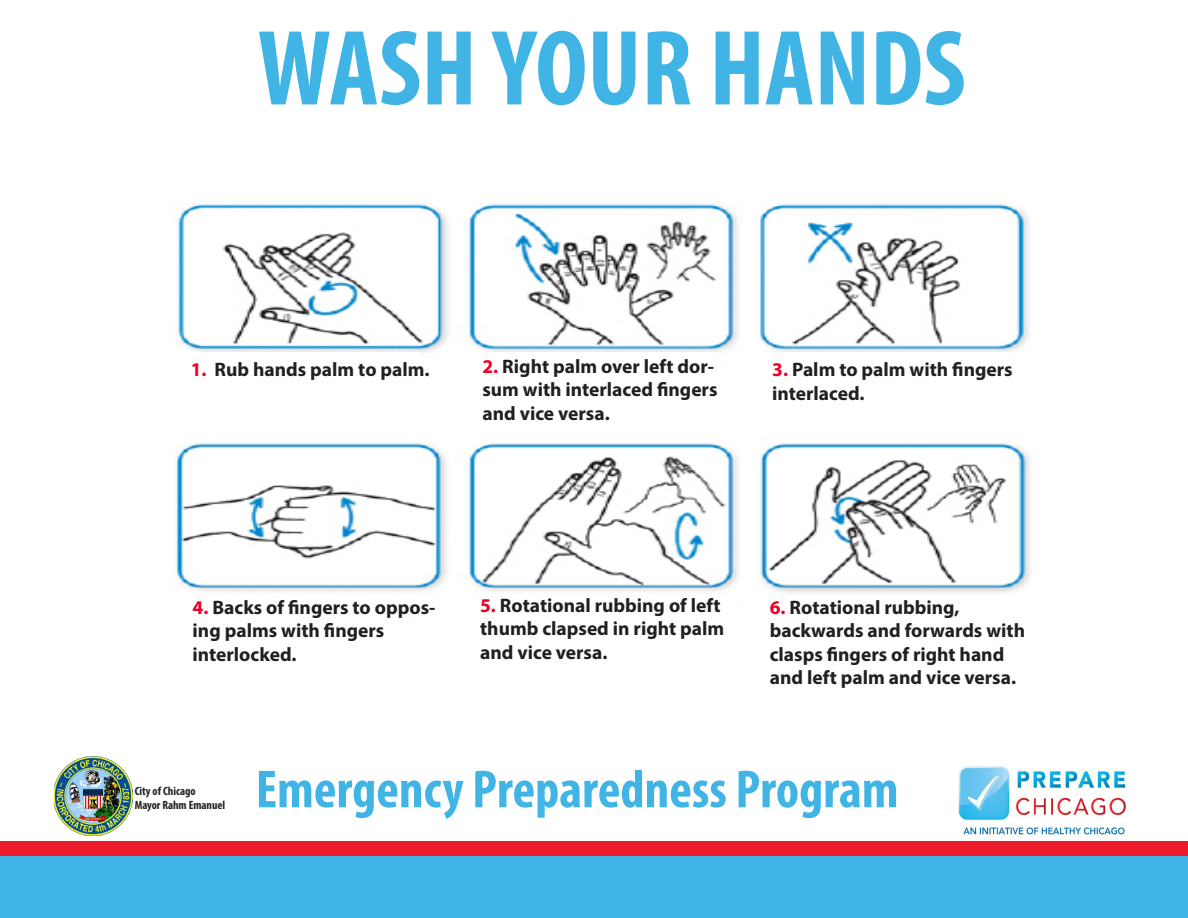
<style>
.page{position:relative;width:1188px;height:918px;background:#fff}
.page>*{position:absolute;margin:0;border:0;box-sizing:border-box;transform-origin:0 0}
.t1{font:700 condensed 108px "Myriad Pro";color:#3fb4e5}
.t2{font:700 condensed 54px "Myriad Pro";color:#3fb4e5}
.t3{font:700 19.5px/23.4px "Myriad Pro";color:#231f20}
.t4{font:700 condensed 12px "Myriad Pro";color:#231f20}
.s1{color:#ef0027}
</style>
<div class="page">
<img style="left:958px;top:766px;width:168px;height:69px">
<div style="left:0;top:842px;width:1188px;height:41px;background:#ec1b2b"></div>
<div style="left:0;top:857px;width:1188px;height:61px;background:#3fb4e5"></div>
<img style="left:54px;top:756px;width:78px;height:79px">
<img style="left:175px;top:204px;width:855px;height:389px">
<div style="left:191px;top:353px;width:228px;height:61px;background:#fff"></div>
<div style="left:473px;top:353px;width:245px;height:61px;background:#fff"></div>
<div style="left:781px;top:353px;width:229px;height:61px;background:#fff"></div>
<p class="t1" style="left:258px;top:1px;width:710px">WASH YOUR HANDS</p>
<p class="t3" style="left:191px;top:358px;width:240px"><span class="s1">1.</span> Rub hands palm to palm.</p>
<p class="t3" style="left:482px;top:354px;width:237px"><span class="s1">2.</span> Right palm over left dor&shy;sum with interlaced fingers and vice versa.</p>
<p class="t3" style="left:772px;top:358px;width:242px"><span class="s1">3.</span> Palm to palm with fingers interlaced.</p>
<p class="t3" style="left:193px;top:595px;width:244px"><span class="s1">4.</span> Backs of fingers to oppos&shy;ing palms with fingers</p>
<p class="t3" style="left:193px;top:642px;width:105px">interlocked.</p>
<p class="t3" style="left:480px;top:593px;width:246px"><span class="s1">5.</span> Rotational rubbing of left thumb clapsed in right palm and vice versa.</p>
<p class="t3" style="left:770px;top:595px;width:191px"><span class="s1">6.</span> Rotational rubbing,</p>
<p class="t3" style="left:770px;top:619px;width:257px">backwards and forwards with clasps fingers of right hand and left palm and vice versa.</p>
<p class="t4" style="left:135px;top:783px;width:63px">City of Chicago</p>
<p class="t4" style="left:135px;top:798px;width:92px">Mayor Rahm Emanuel</p>
<p class="t2" style="left:256px;top:756px;width:644px">Emergency Preparedness Program</p>
</div>
